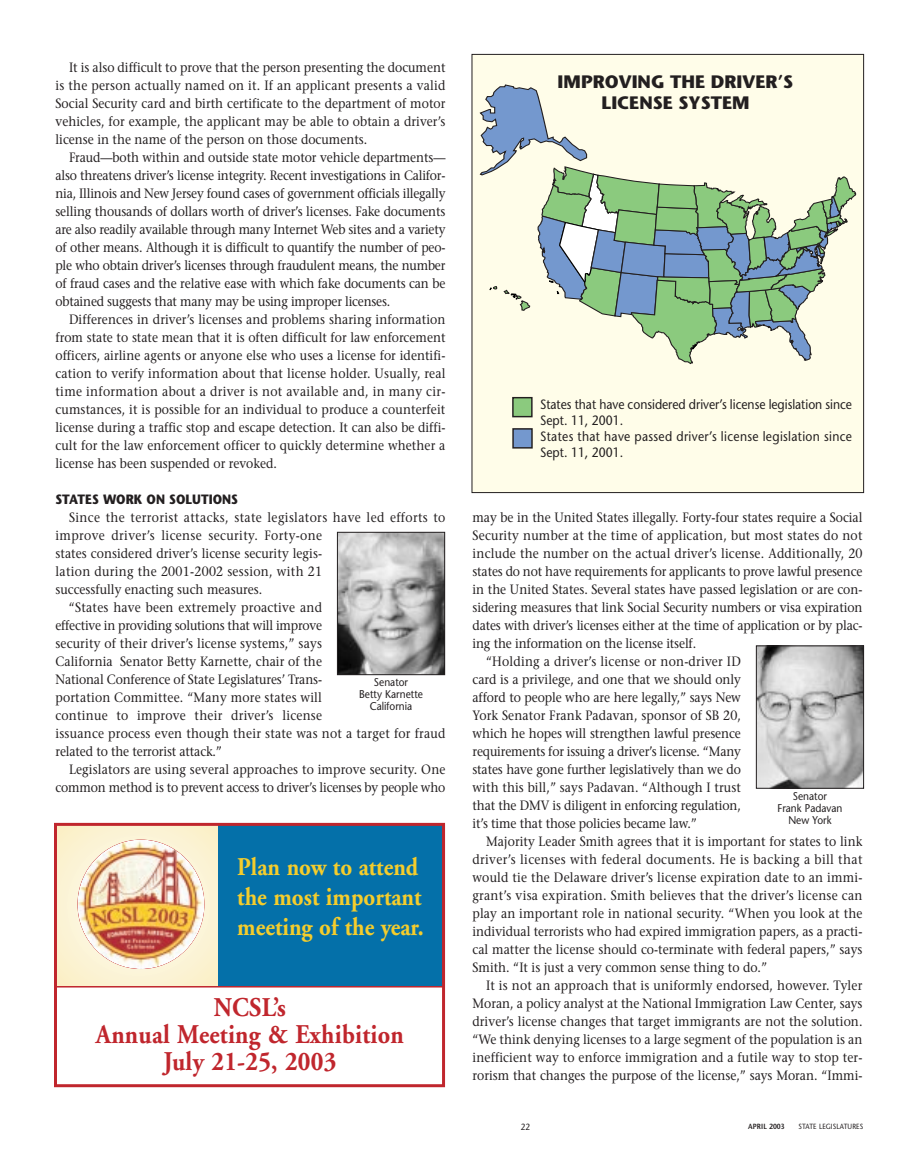
<style>
.page{position:relative;width:918px;height:1175px;background:#fff}
.page>*{position:absolute;margin:0;border:0;box-sizing:border-box;transform-origin:0 0}
.t1{font:700 27px/27px "Adobe Garamond";letter-spacing:.01em;color:#c0262d;text-align:center;scale:.9 1}
.t2{font:700 25.5px/30px "Adobe Garamond";color:#f5cd2c;scale:.9 1}
.t3{font:700 18px/21px "Stone Sans";color:#231f20;text-align:center}
.t4{font:13.5px/18px "Stone Serif";color:#231f20;text-align:justify;scale:.9 1}
.t5{font:13.5px "Stone Serif";letter-spacing:.03em;color:#231f20;scale:.9 1}
.t6{font:13.5px/15.8px "Stone Sans";color:#231f20;scale:.9 1}
.t7{font:13.5px "Stone Serif";letter-spacing:.02em;color:#231f20;scale:.9 1}
.t8{font:13.5px "Stone Serif";letter-spacing:-.02em;color:#231f20;scale:.9 1}
.t9{font:13.5px "Stone Serif";letter-spacing:.025em;color:#231f20;scale:.9 1}
.t10{font:700 13.5px "Stone Sans";color:#231f20;scale:.9 1}
.t11{font:11.25px/12px "Stone Sans";color:#231f20;text-align:center;scale:.9 1}
.t12{font:9px "Stone Sans";color:#231f20;scale:.9 1}
.t13{font:7.5px "Stone Sans";letter-spacing:.015em;color:#231f20;scale:.9 1}
.t14{font:600 7.5px "Stone Sans";letter-spacing:.015em;color:#231f20;scale:.9 1}
</style>
<div class="page">
<svg style="left:58px;top:827px;width:160px;height:159px;background:#faf1d2"></svg>
<div style="left:218px;top:825px;width:225px;height:161px;background:#0470a9"></div>
<div style="left:472px;top:54px;width:392px;height:438px;background:#fffde9"></div>
<svg style="left:479px;top:84px;width:377px;height:280px"></svg>
<div style="left:512px;top:397px;width:21px;height:20px;background:#8bca7e;border:1px solid #231f20"></div>
<div style="left:512px;top:428px;width:21px;height:20px;background:#7498ce;border:1px solid #231f20"></div>
<img style="left:339px;top:534px;width:104px;height:139px">
<div style="left:337px;top:532px;width:108px;height:143px;border:1px solid #231f20"></div>
<img style="left:758px;top:647px;width:104px;height:139px">
<div style="left:756px;top:645px;width:108px;height:143px;border:1px solid #231f20"></div>
<div style="left:54px;top:823px;width:391px;height:264px;border:3px solid #c0262d"></div>
<img style="left:78px;top:839px;width:126px;height:130px;border-radius:50%">
<hr style="left:57px;top:986px;width:385px;height:1px;background:#c0262d">
<p class="t4" style="left:56px;top:60px;width:435px;text-indent:13px">It is also difficult to prove that the person presenting the document is the person actually named on it. If an applicant presents a valid Social Security card and birth certificate to the department of motor vehicles, for example, the applicant may be able to obtain a driver’s license in the name of the person on those documents.</p>
<p class="t4" style="left:56px;top:150px;width:435px;text-indent:13px">Fraud—both within and outside state motor vehicle departments— also threatens driver’s license integrity. Recent investigations in Califor&shy;nia, Illinois and New Jersey found cases of government officials illegally selling thousands of dollars worth of driver’s licenses. Fake documents are also readily available through many Internet Web sites and a variety of other means. Although it is difficult to quantify the number of peo&shy;ple who obtain driver’s licenses through fraudulent means, the number of fraud cases and the relative ease with which fake documents can be obtained suggests that many may be using improper licenses.</p>
<p class="t4" style="left:56px;top:312px;width:435px;text-indent:13px">Differences in driver’s licenses and problems sharing information from state to state mean that it is often difficult for law enforcement officers, airline agents or anyone else who uses a license for identifi&shy;cation to verify information about that license holder. Usually, real time information about a driver is not available and, in many cir&shy;cumstances, it is possible for an individual to produce a counterfeit license during a traffic stop and escape detection. It can also be diffi&shy;cult for the law enforcement officer to quickly determine whether a license has been suspended or revoked.</p>
<p class="t10" style="left:56px;top:494px;width:204px">STATES WORK ON SOLUTIONS</p>
<p class="t5" style="left:69px;top:512px;width:420px">Since the terrorist attacks, state legislators have led efforts to</p>
<p class="t5" style="left:56px;top:530px;width:298px">improve driver’s license security. Forty-one</p>
<p class="t4" style="left:56px;top:546px;width:298px">states considered driver’s license security legis-</p>
<p class="t9" style="left:56px;top:566px;width:298px">lation during the 2001-2002 session, with 21</p>
<p class="t4" style="left:56px;top:582px;width:231px">successfully enacting such measures.</p>
<p class="t4" style="left:69px;top:600px;width:283px">“States have been extremely proactive and</p>
<p class="t8" style="left:56px;top:620px;width:298px">effective in providing solutions that will improve</p>
<p class="t4" style="left:56px;top:636px;width:298px">security of their driver’s license systems,” says</p>
<p class="t4" style="left:56px;top:654px;width:298px">California Senator Betty Karnette, chair of the</p>
<p class="t4" style="left:56px;top:672px;width:298px">National Conference of State Legislatures’ Trans-</p>
<p class="t4" style="left:56px;top:690px;width:298px">portation Committee. “Many more states will</p>
<p class="t4" style="left:55px;top:708px;width:298px">continue to improve their driver’s license</p>
<p class="t4" style="left:56px;top:726px;width:435px">issuance process even though their state was not a target for fraud</p>
<p class="t4" style="left:56px;top:744px;width:187px">related to the terrorist attack.”</p>
<p class="t4" style="left:69px;top:762px;width:420px">Legislators are using several approaches to improve security. One</p>
<p class="t4" style="left:56px;top:780px;width:435px">common method is to prevent access to driver’s licenses by people who</p>
<p class="t11" style="left:359px;top:677px;width:72px">Senator<br>Betty Karnette<br>California</p>
<h2 class="t2" style="left:237px;top:853px;width:209px">Plan now to attend the most important meeting of the year.</h2>
<h1 class="t1" style="left:96px;top:996px;width:344px">NCSL’s<br>Annual Meeting &amp; Exhibition<br>July 21-25, 2003</h1>
<h3 class="t3" style="left:558px;top:73px;width:237px">IMPROVING THE DRIVER’S<br>LICENSE SYSTEM</h3>
<p class="t6" style="left:540px;top:398px;width:348px">States that have considered driver’s license legislation since Sept. 11, 2001.<br>States that have passed driver’s license legislation since Sept. 11, 2001.</p>
<p class="t4" style="left:473px;top:510px;width:435px">may be in the United States illegally. Forty-four states require a Social</p>
<p class="t4" style="left:473px;top:528px;width:435px">Security number at the time of application, but most states do not</p>
<p class="t4" style="left:473px;top:546px;width:435px">include the number on the actual driver’s license. Additionally, 20</p>
<p class="t4" style="left:473px;top:564px;width:435px">states do not have requirements for applicants to prove lawful presence</p>
<p class="t4" style="left:473px;top:582px;width:435px">in the United States. Several states have passed legislation or are con-</p>
<p class="t4" style="left:473px;top:600px;width:435px">sidering measures that link Social Security numbers or visa expiration</p>
<p class="t4" style="left:473px;top:618px;width:435px">dates with driver’s licenses either at the time of application or by plac-</p>
<p class="t4" style="left:473px;top:636px;width:250px">ing the information on the license itself.</p>
<p class="t4" style="left:486px;top:654px;width:285px">“Holding a driver’s license or non-driver ID</p>
<p class="t4" style="left:473px;top:672px;width:300px">card is a privilege, and one that we should only</p>
<p class="t4" style="left:473px;top:690px;width:300px">afford to people who are here legally,” says New</p>
<p class="t4" style="left:473px;top:708px;width:300px">York Senator Frank Padavan, sponsor of SB 20,</p>
<p class="t4" style="left:473px;top:726px;width:300px">which he hopes will strengthen lawful presence</p>
<p class="t4" style="left:473px;top:744px;width:300px">requirements for issuing a driver’s license. “Many</p>
<p class="t4" style="left:473px;top:762px;width:300px">states have gone further legislatively than we do</p>
<p class="t4" style="left:473px;top:780px;width:300px">with this bill,” says Padavan. “Although I trust</p>
<p class="t4" style="left:473px;top:798px;width:300px">that the DMV is diligent in enforcing regulation,</p>
<p class="t4" style="left:473px;top:816px;width:251px">it’s time that those policies became law.”</p>
<p class="t4" style="left:486px;top:834px;width:420px">Majority Leader Smith agrees that it is important for states to link</p>
<p class="t5" style="left:473px;top:854px;width:435px">driver’s licenses with federal documents. He is backing a bill that</p>
<p class="t4" style="left:473px;top:870px;width:435px">would tie the Delaware driver’s license expiration date to an immi-</p>
<p class="t7" style="left:473px;top:890px;width:435px">grant’s visa expiration. Smith believes that the driver’s license can</p>
<p class="t4" style="left:473px;top:906px;width:435px">play an important role in national security. “When you look at the</p>
<p class="t4" style="left:473px;top:924px;width:435px">individual terrorists who had expired immigration papers, as a practi-</p>
<p class="t4" style="left:473px;top:942px;width:435px">cal matter the license should co-terminate with federal papers,” says</p>
<p class="t4" style="left:473px;top:960px;width:329px">Smith. “It is just a very common sense thing to do.”</p>
<p class="t4" style="left:486px;top:978px;width:420px">It is not an approach that is uniformly endorsed, however. Tyler</p>
<p class="t4" style="left:473px;top:996px;width:435px">Moran, a policy analyst at the National Immigration Law Center, says</p>
<p class="t4" style="left:473px;top:1014px;width:435px">driver’s license changes that target immigrants are not the solution.</p>
<p class="t4" style="left:472px;top:1032px;width:435px">“We think denying licenses to a large segment of the population is an</p>
<p class="t4" style="left:472px;top:1050px;width:435px">inefficient way to enforce immigration and a futile way to stop ter-</p>
<p class="t4" style="left:472px;top:1068px;width:435px">rorism that changes the purpose of the license,” says Moran. “Immi-</p>
<p class="t12" style="left:521px;top:1123px;width:12px">22</p>
<p class="t14" style="left:748px;top:1123px;width:42px">APRIL 2003</p>
<p class="t13" style="left:798px;top:1123px;width:73px">STATE LEGISLATURES</p>
<p class="t11" style="left:778px;top:791px;width:74px">Senator<br>Frank Padavan<br>New York</p>
</div>
